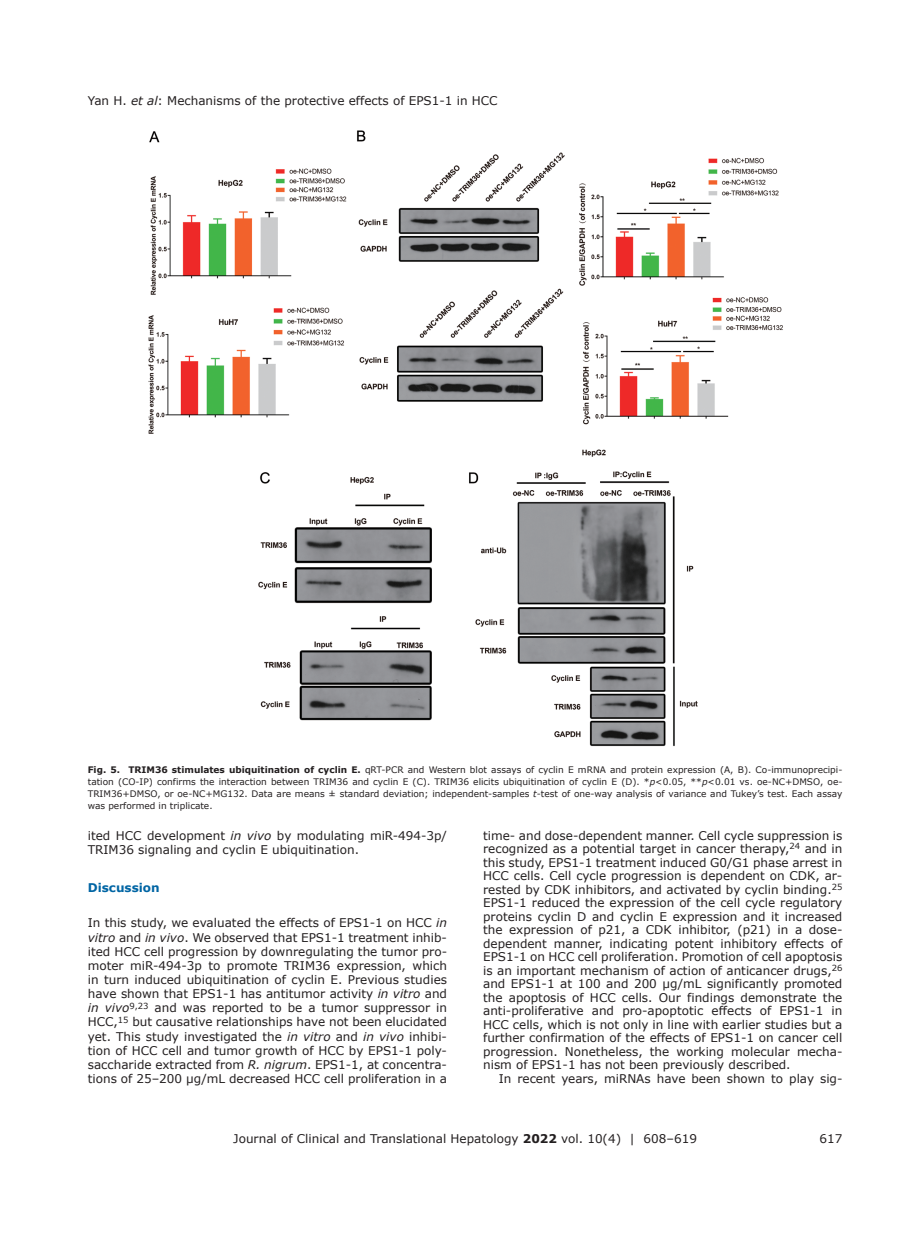
<style>
.page{position:relative;width:919px;height:1238px;background:#fff}
.page>*{position:absolute;margin:0;border:0;box-sizing:border-box;transform-origin:0 0}
.t1{font:12px/13.5px "Verdana";color:#231f20;text-align:justify}
.t2{font:700 12px "Verdana";color:#0065a4}
.t3{font:9px/12px "Verdana";color:#231f20;text-align:justify}
.s1{font-style:italic}
.s2{font-weight:700}
</style>
<div class="page">
<img style="left:148px;top:130px;width:635px;height:617px">
<p class="t1" style="left:88px;top:93px;width:411px">Yan H. <span class="s1">et al</span>: Mechanisms of the protective effects of EPS1-1 in HCC</p>
<p class="t3" style="left:88px;top:764px;width:756px"><span class="s2">Fig. 5. TRIM36 stimulates ubiquitination of cyclin E.</span> qRT-PCR and Western blot assays of cyclin E mRNA and protein expression (A, B). Co-immunoprecipi&shy;tation (CO-IP) confirms the interaction between TRIM36 and cyclin E (C). TRIM36 elicits ubiquitination of cyclin E (D). *<span class="s1">p</span>&lt;0.05, **<span class="s1">p</span>&lt;0.01 vs. oe-NC+DMSO, oe-TRIM36+DMSO, or oe-NC+MG132. Data are means ± standard deviation; independent-samples <span class="s1">t</span>-test of one-way analysis of variance and Tukey’s test. Each assay was performed in triplicate.</p>
<p class="t1" style="left:88px;top:828px;width:361px;line-height:14.1px">ited HCC development <span class="s1">in vivo</span> by modulating miR-494-3p/<br>TRIM36 signaling and cyclin E ubiquitination.</p>
<p class="t2" style="left:88px;top:878px;width:73px">Discussion</p>
<p class="t1" style="left:88px;top:915px;width:361px;line-height:14.1px">In this study, we evaluated the effects of EPS1-1 on HCC <span class="s1">in vitro</span> and <span class="s1">in vivo</span>. We observed that EPS1-1 treatment inhib&shy;ited HCC cell progression by downregulating the tumor pro&shy;moter miR-494-3p to promote TRIM36 expression, which in turn induced ubiquitination of cyclin E. Previous studies have shown that EPS1-1 has antitumor activity <span class="s1">in vitro</span> and <span class="s1">in vivo</span><sup>9,23</sup> and was reported to be a tumor suppressor in HCC,<sup>15</sup> but causative relationships have not been elucidated yet. This study investigated the <span class="s1">in vitro</span> and <span class="s1">in vivo</span> inhibi&shy;tion of HCC cell and tumor growth of HCC by EPS1-1 poly&shy;saccharide extracted from <span class="s1">R. nigrum</span>. EPS1-1, at concentra&shy;tions of 25–200 µg/mL decreased HCC cell proliferation in a</p>
<p class="t1" style="left:483px;top:828px;width:361px">time- and dose-dependent manner. Cell cycle suppression is recognized as a potential target in cancer therapy,<sup>24</sup> and in this study, EPS1-1 treatment induced G0/G1 phase arrest in HCC cells. Cell cycle progression is dependent on CDK, ar&shy;rested by CDK inhibitors, and activated by cyclin binding.<sup>25<br></sup>EPS1-1 reduced the expression of the cell cycle regulatory proteins cyclin D and cyclin E expression and it increased the expression of p21, a CDK inhibitor, (p21) in a dose&shy;dependent manner, indicating potent inhibitory effects of EPS1-1 on HCC cell proliferation. Promotion of cell apoptosis is an important mechanism of action of anticancer drugs,<sup>26 </sup>and EPS1-1 at 100 and 200 µg/mL significantly promoted the apoptosis of HCC cells. Our findings demonstrate the anti-proliferative and pro-apoptotic effects of EPS1-1 in HCC cells, which is not only in line with earlier studies but a further confirmation of the effects of EPS1-1 on cancer cell progression. Nonetheless, the working molecular mecha&shy;nism of EPS1-1 has not been previously described.</p>
<p class="t1" style="left:499px;top:1071px;width:345px">In recent years, miRNAs have been shown to play sig-</p>
<p class="t1" style="left:233px;top:1131px;width:465px">Journal of Clinical and Translational Hepatology <span class="s2">2022</span> vol. 10(4) | 608–619</p>
<p class="t1" style="left:819px;top:1131px;width:24px">617</p>
</div>
